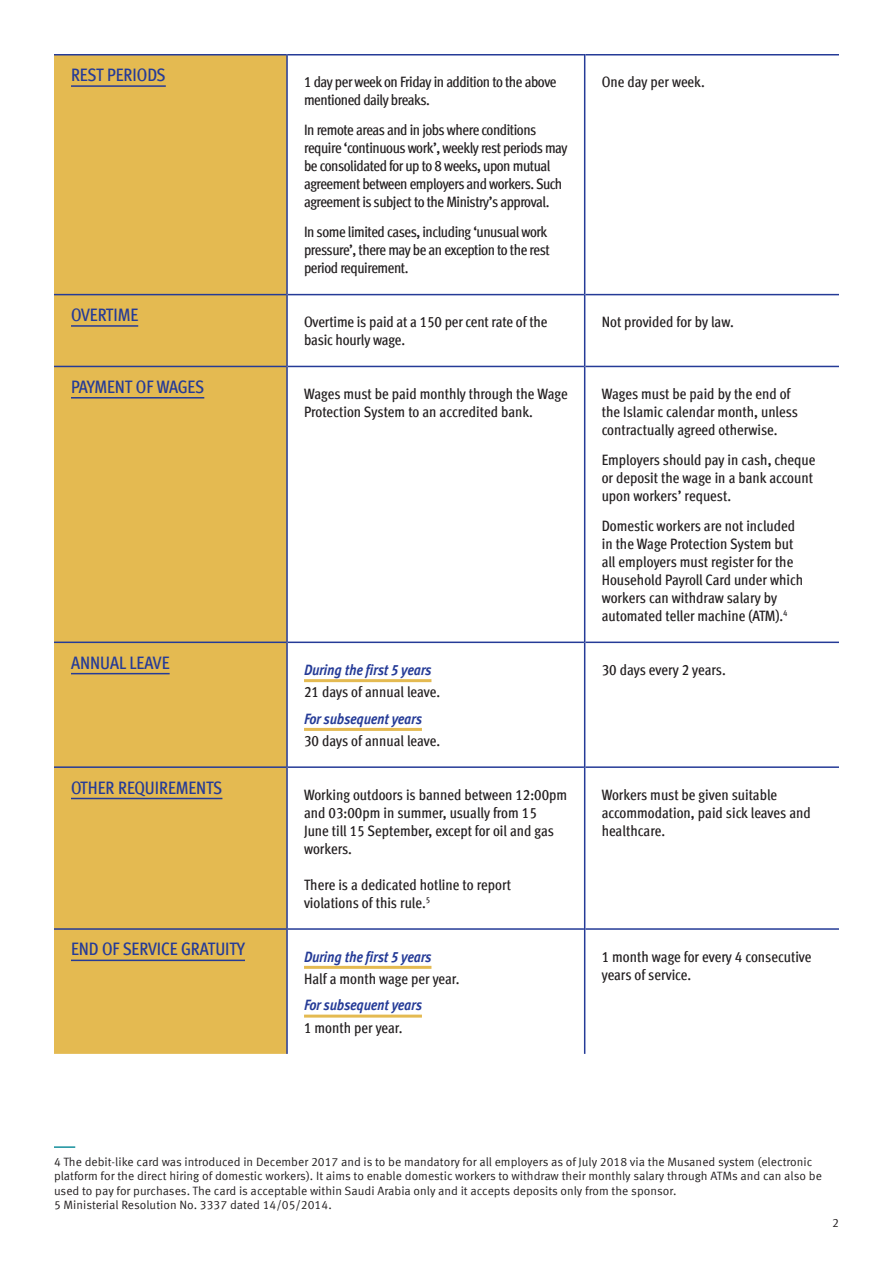
<style>
.page{position:relative;width:893px;height:1263px;background:#fff}
.page>*{position:absolute;margin:0;border:0;box-sizing:border-box;transform-origin:0 0}
.t1{font:500 condensed 18px "Meta Offc Pro";letter-spacing:-.01em;color:#253b97}
.t2{font:500 condensed 15px/18px "Meta Offc Pro";letter-spacing:-.005em;color:#231f20}
.t3{font:500 condensed 15px/18px "Meta Offc Pro";letter-spacing:-.03em;color:#231f20}
.t4{font:italic 700 condensed 15px "Meta Offc Pro";letter-spacing:-.01em;color:#253b97}
.Footnotes{font:12px/14.4px "Meta Offc Pro Norm";color:#231f20}
</style>
<div class="page">
<div style="left:54px;top:56px;width:232px;height:998px;background:#e4ba51"></div>
<hr style="left:54px;top:54px;width:232px;height:2px;background:#253b97">
<hr style="left:288px;top:54px;width:296px;height:2px;background:#253b97">
<hr style="left:286px;top:54px;width:2px;height:241px;background:#253b97">
<hr style="left:585px;top:54px;width:254px;height:2px;background:#253b97">
<hr style="left:584px;top:54px;width:1px;height:241px;background:#253b97">
<hr style="left:288px;top:294px;width:296px;height:1px;background:#253b97">
<hr style="left:585px;top:294px;width:254px;height:1px;background:#253b97">
<hr style="left:54px;top:294px;width:232px;height:1px;background:#253b97">
<hr style="left:286px;top:295px;width:2px;height:71px;background:#253b97">
<hr style="left:288px;top:366px;width:296px;height:1px;background:#253b97">
<hr style="left:585px;top:366px;width:254px;height:1px;background:#253b97">
<hr style="left:584px;top:295px;width:1px;height:71px;background:#253b97">
<hr style="left:584px;top:366px;width:1px;height:276px;background:#253b97">
<hr style="left:288px;top:641px;width:296px;height:2px;background:#253b97">
<hr style="left:585px;top:641px;width:254px;height:2px;background:#253b97">
<hr style="left:584px;top:642px;width:1px;height:125px;background:#253b97">
<hr style="left:288px;top:766px;width:296px;height:2px;background:#253b97">
<hr style="left:585px;top:766px;width:254px;height:2px;background:#253b97">
<hr style="left:584px;top:767px;width:1px;height:162px;background:#253b97">
<hr style="left:288px;top:928px;width:296px;height:2px;background:#253b97">
<hr style="left:585px;top:928px;width:254px;height:2px;background:#253b97">
<hr style="left:584px;top:929px;width:1px;height:125px;background:#253b97">
<hr style="left:286px;top:929px;width:2px;height:125px;background:#253b97">
<hr style="left:286px;top:767px;width:2px;height:162px;background:#253b97">
<hr style="left:54px;top:928px;width:232px;height:2px;background:#253b97">
<hr style="left:286px;top:642px;width:2px;height:125px;background:#253b97">
<hr style="left:54px;top:766px;width:232px;height:2px;background:#253b97">
<hr style="left:54px;top:366px;width:232px;height:1px;background:#253b97">
<hr style="left:286px;top:366px;width:2px;height:276px;background:#253b97">
<hr style="left:54px;top:641px;width:232px;height:2px;background:#253b97">
<hr style="left:71px;top:85px;width:95px;height:2px;background:#253b97">
<hr style="left:71px;top:325px;width:67px;height:2px;background:#253b97">
<hr style="left:71px;top:397px;width:133px;height:1px;background:#253b97">
<hr style="left:71px;top:673px;width:99px;height:1px;background:#253b97">
<hr style="left:304px;top:679px;width:127px;height:3px;background:#e4ba51">
<hr style="left:304px;top:728px;width:118px;height:3px;background:#e4ba51">
<hr style="left:71px;top:798px;width:151px;height:1px;background:#253b97">
<hr style="left:71px;top:959px;width:174px;height:2px;background:#253b97">
<hr style="left:304px;top:966px;width:127px;height:3px;background:#e4ba51">
<hr style="left:304px;top:1014px;width:118px;height:3px;background:#e4ba51">
<hr style="left:54px;top:1146px;width:21px;height:2px;background:#158f9c">
<p class="t1" style="left:71px;top:61px;width:96px">REST PERIODS</p>
<p class="t1" style="left:71px;top:301px;width:69px">OVERTIME</p>
<p class="t1" style="left:71px;top:373px;width:135px">PAYMENT OF WAGES</p>
<p class="t1" style="left:71px;top:649px;width:100px">ANNUAL LEAVE</p>
<p class="t1" style="left:71px;top:774px;width:153px">OTHER REQUIREMENTS</p>
<p class="t1" style="left:71px;top:935px;width:175px">END OF SERVICE GRATUITY</p>
<p class="t3" style="left:304px;top:72px;width:254px">1 day per week on Friday in addition to the above mentioned daily breaks.</p>
<p class="t3" style="left:304px;top:120px;width:265px">In remote areas and in jobs where conditions require ‘continuous work’, weekly rest periods may be consolidated for up to 8 weeks, upon mutual agreement between employers and workers. Such agreement is subject to the Ministry’s approval.</p>
<p class="t3" style="left:304px;top:222px;width:247px">In some limited cases, including ‘unusual work pressure’, there may be an exception to the rest period requirement.</p>
<p class="t2" style="left:602px;top:72px;width:105px">One day per week.</p>
<p class="t2" style="left:304px;top:312px;width:245px">Overtime is paid at a 150 per cent rate of the basic hourly wage.</p>
<p class="t2" style="left:602px;top:312px;width:134px">Not provided for by law.</p>
<p class="t2" style="left:304px;top:384px;width:265px">Wages must be paid monthly through the Wage<br>Protection System to an accredited bank.</p>
<p class="t2" style="left:602px;top:384px;width:198px">Wages must be paid by the end of the Islamic calendar month, unless contractually agreed otherwise.</p>
<p class="t2" style="left:602px;top:450px;width:215px">Employers should pay in cash, cheque or deposit the wage in a bank account upon workers’ request.</p>
<p class="t2" style="left:602px;top:516px;width:203px">Domestic workers are not included in the Wage Protection System but all employers must register for the Household Payroll Card under which workers can withdraw salary by automated teller machine (ATM).<sup>4</sup></p>
<p class="t4" style="left:304px;top:658px;width:129px">During the first 5 years</p>
<p class="t2" style="left:304px;top:682px;width:138px">21 days of annual leave.</p>
<p class="t4" style="left:304px;top:707px;width:119px">For subsequent years</p>
<p class="t2" style="left:304px;top:730px;width:138px">30 days of annual leave.</p>
<p class="t2" style="left:304px;top:784px;width:265px">Working outdoors is banned between 12:00pm and 03:00pm in summer, usually from 15<br>June till 15 September, except for oil and gas workers.</p>
<p class="t2" style="left:304px;top:874px;width:209px">There is a dedicated hotline to report violations of this rule.<sup>5</sup></p>
<p class="t4" style="left:304px;top:945px;width:129px">During the first 5 years</p>
<p class="t2" style="left:304px;top:968px;width:157px">Half a month wage per year.</p>
<p class="t4" style="left:304px;top:994px;width:119px">For subsequent years</p>
<p class="t2" style="left:304px;top:1017px;width:100px">1 month per year.</p>
<p class="t2" style="left:602px;top:659px;width:126px">30 days every 2 years.</p>
<p class="t2" style="left:602px;top:784px;width:211px">Workers must be given suitable accommodation, paid sick leaves and healthcare.</p>
<p class="t2" style="left:602px;top:946px;width:211px">1 month wage for every 4 consecutive years of service.</p>
<p class="Footnotes" style="left:54px;top:1154px;width:769px">4 The debit-like card was introduced in December 2017 and is to be mandatory for all employers as of July 2018 via the Musaned system (electronic platform for the direct hiring of domestic workers). It aims to enable domestic workers to withdraw their monthly salary through ATMs and can also be used to pay for purchases. The card is acceptable within Saudi Arabia only and it accepts deposits only from the sponsor.</p>
<p class="Footnotes" style="left:54px;top:1197px;width:279px">5 Ministerial Resolution No. 3337 dated 14/05/2014.</p>
<p class="Footnotes" style="left:832px;top:1215px;width:8px">2</p>
</div>
